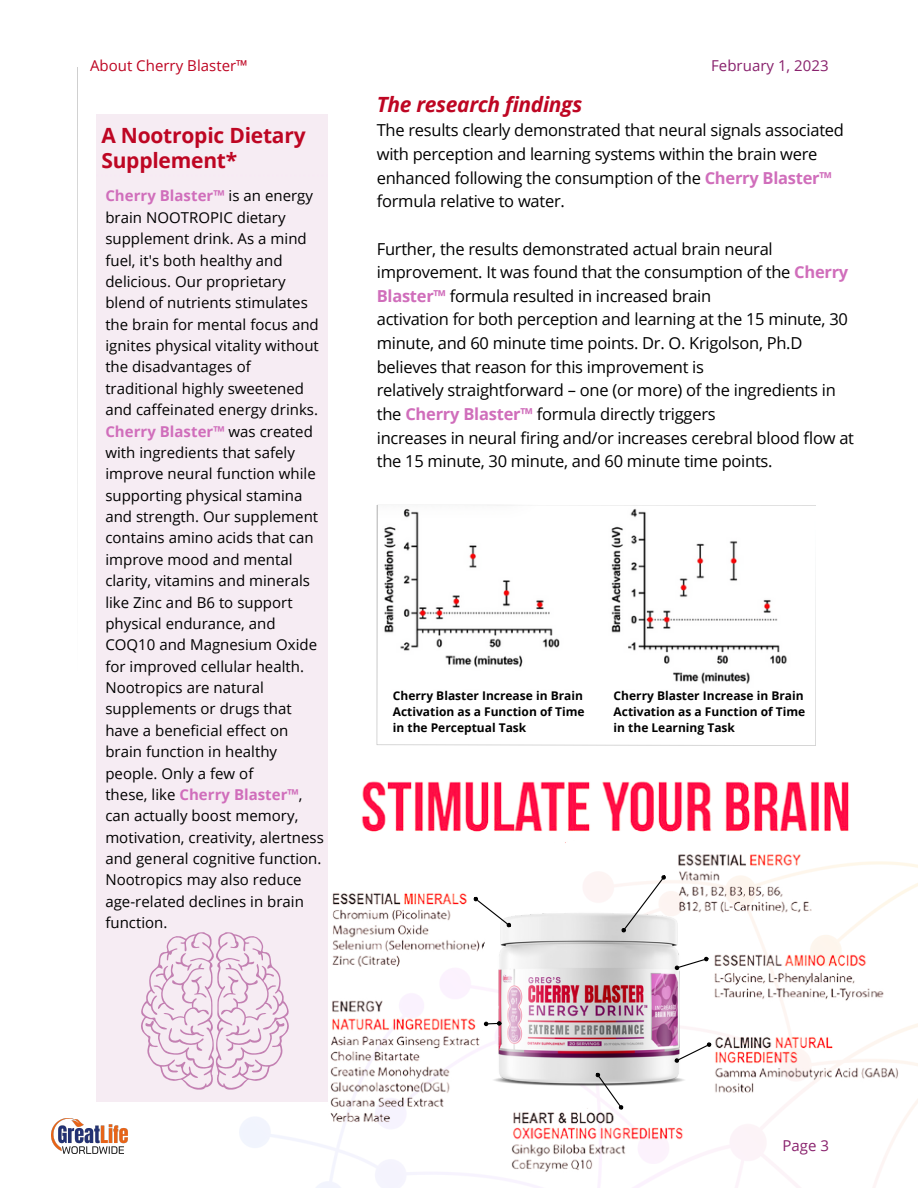
<style>
.page{position:relative;width:918px;height:1188px;background:#fff}
.page>*{position:absolute;margin:0;border:0;box-sizing:border-box;transform-origin:0 0}
.t1{font:700 21px/24.8px "Open Sans";letter-spacing:-.01em;color:#be0623}
.t2{font:italic 700 21px "Open Sans";letter-spacing:-.015em;color:#be0623}
.t3{font:16.5px/23.7px "Open Sans";letter-spacing:-.015em;color:#000}
.t4{font:15px/21.3px "Open Sans";color:#000}
.t5{font:15px "Open Sans";color:#89226d}
.t6{font:15px "Open Sans";color:#be0623}
.t7{font:700 12px/16px "Open Sans";color:#000}
.s1{font-weight:700;color:#d06ebb}
</style>
<div class="page">
<svg style="left:377px;top:505px;width:439px;height:223px"></svg>
<svg style="left:77px;top:67px;width:1px;height:481px"></svg>
<div style="left:97px;top:115px;width:231px;height:987px;background:#f6ecf3"></div>
<img style="left:51px;top:1119px;width:77px;height:35px">
<svg style="left:141px;top:932px;width:148px;height:157px"></svg>
<img style="left:327px;top:781px;width:591px;height:407px">
<img style="left:484px;top:909px;width:208px;height:181px">
<svg style="left:620px;top:873px;width:48px;height:61px"></svg>
<svg style="left:472px;top:895px;width:41px;height:34px"></svg>
<svg style="left:484px;top:1021px;width:17px;height:5px"></svg>
<svg style="left:594px;top:1071px;width:31px;height:40px"></svg>
<svg style="left:675px;top:957px;width:34px;height:13px"></svg>
<svg style="left:674px;top:1042px;width:38px;height:21px"></svg>
<h2 class="t6" style="left:90px;top:55px;width:159px">About Cherry Blaster™</h2>
<h2 class="t1" style="left:101px;top:123px;width:206px">A Nootropic Dietary<br>Supplement*</h2>
<h2 class="t4" style="left:105px;top:185px;width:220px"><span class="s1">Cherry Blaster™</span> is an energy brain NOOTROPIC dietary supplement drink. As a mind fuel, it's both healthy and delicious. Our proprietary blend of nutrients stimulates the brain for mental focus and ignites physical vitality without the disadvantages of traditional highly sweetened and caffeinated energy drinks.<br><span class="s1">Cherry Blaster™</span> was created with ingredients that safely improve neural function while supporting physical stamina and strength. Our supplement contains amino acids that can improve mood and mental clarity, vitamins and minerals like Zinc and B6 to support physical endurance, and<br>COQ10 and Magnesium Oxide for improved cellular health.<br>Nootropics are natural supplements or drugs that have a beneficial effect on brain function in healthy people. Only a few of<br>these, like <span class="s1">Cherry Blaster™</span>, can actually boost memory, motivation, creativity, alertness and general cognitive function.<br>Nootropics may also reduce age-related declines in brain function.</h2>
<h1 class="t5" style="left:711px;top:55px;width:119px">February 1, 2023</h1>
<p class="t2" style="left:377px;top:89px;width:207px">The research findings</p>
<p class="t3" style="left:377px;top:118px;width:469px">The results clearly demonstrated that neural signals associated with perception and learning systems within the brain were enhanced following the consumption of the <span class="s1">Cherry Blaster™ </span>formula relative to water.</p>
<p class="t3" style="left:377px;top:236px;width:479px">Further, the results demonstrated actual brain neural improvement. It was found that the consumption of the <span class="s1">Cherry Blaster™</span> formula resulted in increased brain<br>activation for both perception and learning at the 15 minute, 30 minute, and 60 minute time points. Dr. O. Krigolson, Ph.D believes that reason for this improvement is<br>relatively straightforward – one (or more) of the ingredients in the <span class="s1">Cherry Blaster™</span> formula directly triggers<br>increases in neural firing and/or increases cerebral blood flow at the 15 minute, 30 minute, and 60 minute time points.</p>
<p class="t7" style="left:393px;top:688px;width:193px">Cherry Blaster Increase in Brain<br>Activation as a Function of Time in the Perceptual Task</p>
<p class="t7" style="left:614px;top:688px;width:193px">Cherry Blaster Increase in Brain<br>Activation as a Function of Time in the Learning Task</p>
<h2 class="t5" style="left:782px;top:1135px;width:48px">Page 3</h2>
</div>
